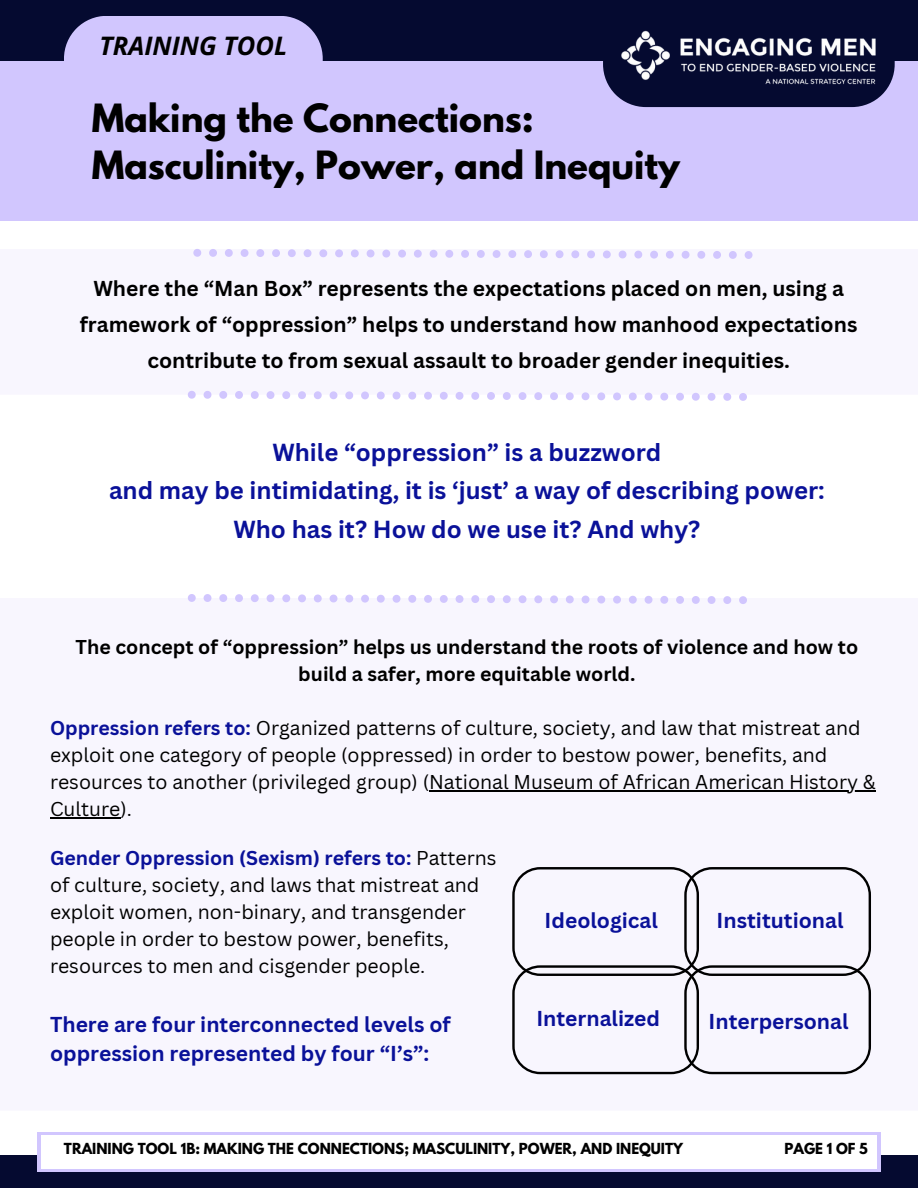
<style>
.page{position:relative;width:918px;height:1188px;background:#fff}
.page>*{position:absolute;margin:0;border:0;box-sizing:border-box;transform-origin:0 0}
.t1{font:700 34.5px/47.2px "League Spartan";color:#000}
.t2{font:italic 700 25.5px "Open Sans";color:#000}
.t3{font:700 24px/38.2px "Canva Sans";color:#0a1199;text-align:center}
.t4{font:700 21px/36px "Canva Sans";color:#000;text-align:center}
.t5{font:700 21px/29.2px "Canva Sans";color:#0a1199}
.t6{font:19.5px/27px "Canva Sans";color:#000}
.t7{font:700 19.5px/27px "Canva Sans";color:#000;text-align:center}
.t8{font:700 13.5px "League Spartan";color:#000}
.s1{font-weight:700;color:#0a1199}
</style>
<div class="page">
<div style="left:0;top:0;width:918px;height:61px;background:#050a30"></div>
<div style="left:0;top:61px;width:918px;height:160px;background:#d1c6fe"></div>
<svg style="left:603px;top:61px;width:291px;height:46px;background:#1b1e46"></svg>
<svg style="left:64px;top:16px;width:259px;height:45px;background:#c3b9f0"></svg>
<div style="left:0;top:1156px;width:918px;height:32px;background:#050a30"></div>
<div style="left:37px;top:1132px;width:844px;height:40px;background:#d1c6fe"></div>
<div style="left:41px;top:1135px;width:836px;height:34px;background:#fff"></div>
<div style="left:0;top:249px;width:918px;height:146px;background:#f8f6fe"></div>
<svg style="left:188px;top:391px;width:559px;height:10px"></svg>
<svg style="left:193px;top:249px;width:560px;height:10px"></svg>
<div style="left:0;top:598px;width:918px;height:513px;background:#f8f6fe"></div>
<svg style="left:188px;top:594px;width:559px;height:10px"></svg>
<hr style="left:429px;top:790px;width:447px;height:2px;background:#000">
<hr style="left:50px;top:817px;width:71px;height:2px;background:#000">
<svg style="left:512px;top:867px;width:359px;height:207px"></svg>
<img style="left:621px;top:30px;width:256px;height:56px">
<h3 class="t2" style="left:99px;top:28px;width:189px">TRAINING TOOL</h3>
<h4 class="t1" style="left:92px;top:98px;width:590px">Making the Connections:<br>Masculinity, Power, and Inequity</h4>
<h5 class="t4" style="left:80px;top:270px;width:779px">Where the “Man Box” represents the expectations placed on men, using a framework of “oppression” helps to understand how manhood expectations contribute to from sexual assault to broader gender inequities.</h5>
<p class="t3" style="left:109px;top:433px;width:717px">While “oppression” is a buzzword<br>and may be intimidating, it is ‘just’ a way of describing power:<br>Who has it? How do we use it? And why?</p>
<p class="t7" style="left:76px;top:633px;width:784px">The concept of “oppression” helps us understand the roots of violence and how to build a safer, more equitable world.</p>
<h2 class="t6" style="left:50px;top:714px;width:827px"><span class="s1">Oppression refers to:</span> Organized patterns of culture, society, and law that mistreat and exploit one category of people (oppressed) in order to bestow power, benefits, and resources to another (privileged group) (National Museum of African American History &amp;</h2>
<h1 class="t6" style="left:50px;top:795px;width:83px">Culture).</h1>
<p class="t6" style="left:50px;top:844px;width:448px"><span class="s1">Gender Oppression (Sexism) refers to:</span> Patterns of culture, society, and laws that mistreat and exploit women, non-binary, and transgender people in order to bestow power, benefits, resources to men and cisgender people.</p>
<h4 class="t5" style="left:50px;top:1009px;width:402px">There are four interconnected levels of oppression represented by four “I’s”:</h4>
<h4 class="t5" style="left:545px;top:905px;width:115px">Ideological</h4>
<p class="t5" style="left:717px;top:905px;width:128px">Institutional</p>
<h4 class="t5" style="left:536px;top:1004px;width:125px">Internalized</h4>
<p class="t5" style="left:709px;top:1006px;width:141px">Interpersonal</p>
<h4 class="t8" style="left:64px;top:1142px;width:621px">TRAINING TOOL 1B: MAKING THE CONNECTIONS; MASCULINITY, POWER, AND INEQUITY</h4>
<h5 class="t8" style="left:785px;top:1142px;width:85px">PAGE 1 OF 5</h5>
</div>
